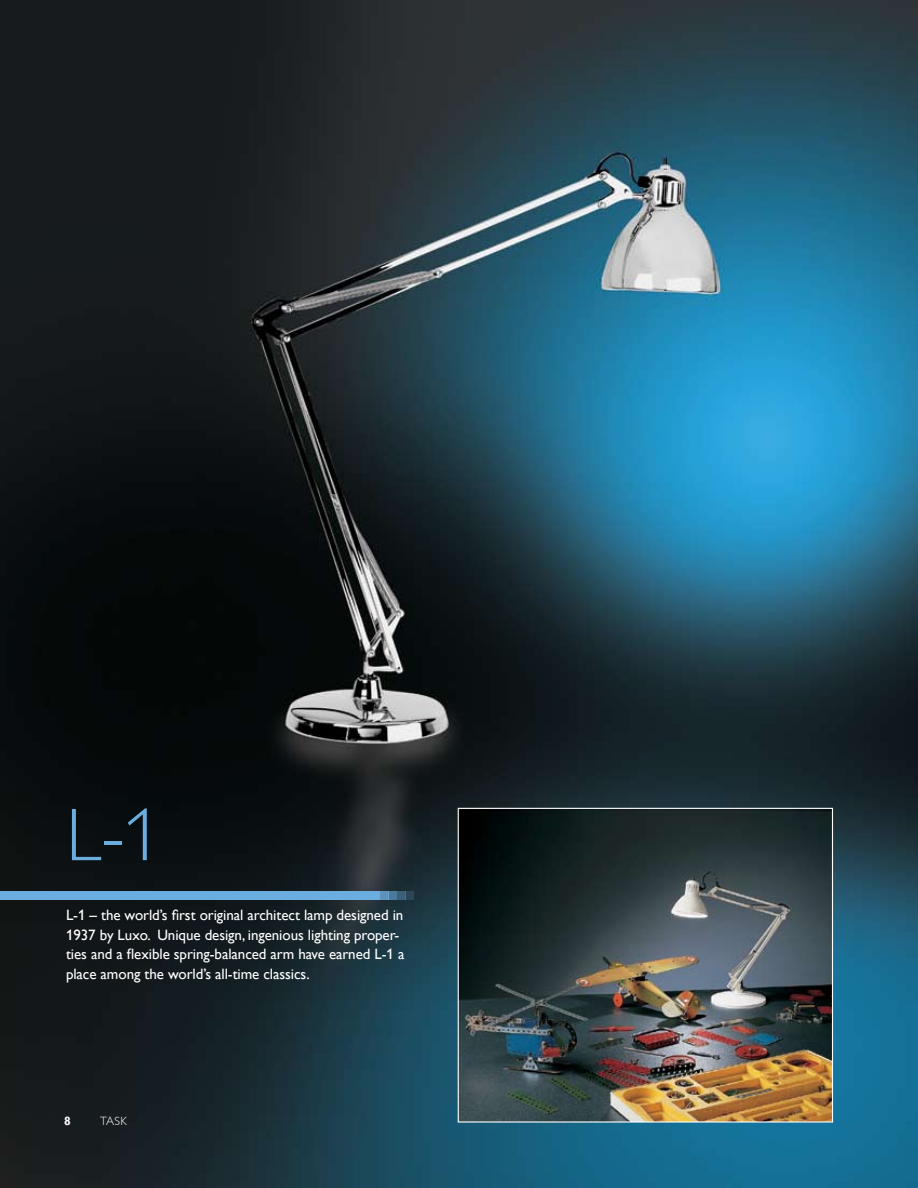
<style>
.page{position:relative;width:918px;height:1188px;background:#fff}
.page>*{position:absolute;margin:0;border:0;box-sizing:border-box;transform-origin:0 0}
.t1{font:300 75px "Gill Alt One";color:#6caddf}
.t2{font:15px/19.5px "Gill Alt One";letter-spacing:-.005em;color:#fff}
.t3{font:300 12px "Gill Alt One";color:#fff}
</style>
<div class="page">
<img style="left:0;top:0;width:918px;height:1188px">
<img style="left:460px;top:810px;width:371px;height:311px">
<div style="left:458px;top:808px;width:375px;height:315px;border:1px solid #fff"></div>
<div style="left:405px;top:892px;width:9px;height:8px;background:#2a4757"></div>
<div style="left:397px;top:892px;width:8px;height:8px;background:#3b6078"></div>
<div style="left:388px;top:892px;width:9px;height:8px;background:#4b7a9a"></div>
<div style="left:380px;top:892px;width:8px;height:8px;background:#5c93bd"></div>
<div style="left:0;top:892px;width:380px;height:8px;background:#6caddf"></div>
<h1 class="t1" style="left:66px;top:791px;width:97px">L-1</h1>
<p class="t2" style="left:66px;top:905px;width:340px">L-1 – the world’s first original architect lamp designed in 1937 by Luxo. Unique design, ingenious lighting proper&shy;ties and a flexible spring-balanced arm have earned L-1 a place among the world’s all-time classics.</p>
<p class="t3" style="left:100px;top:1114px;width:28px">TASK</p>
</div>
